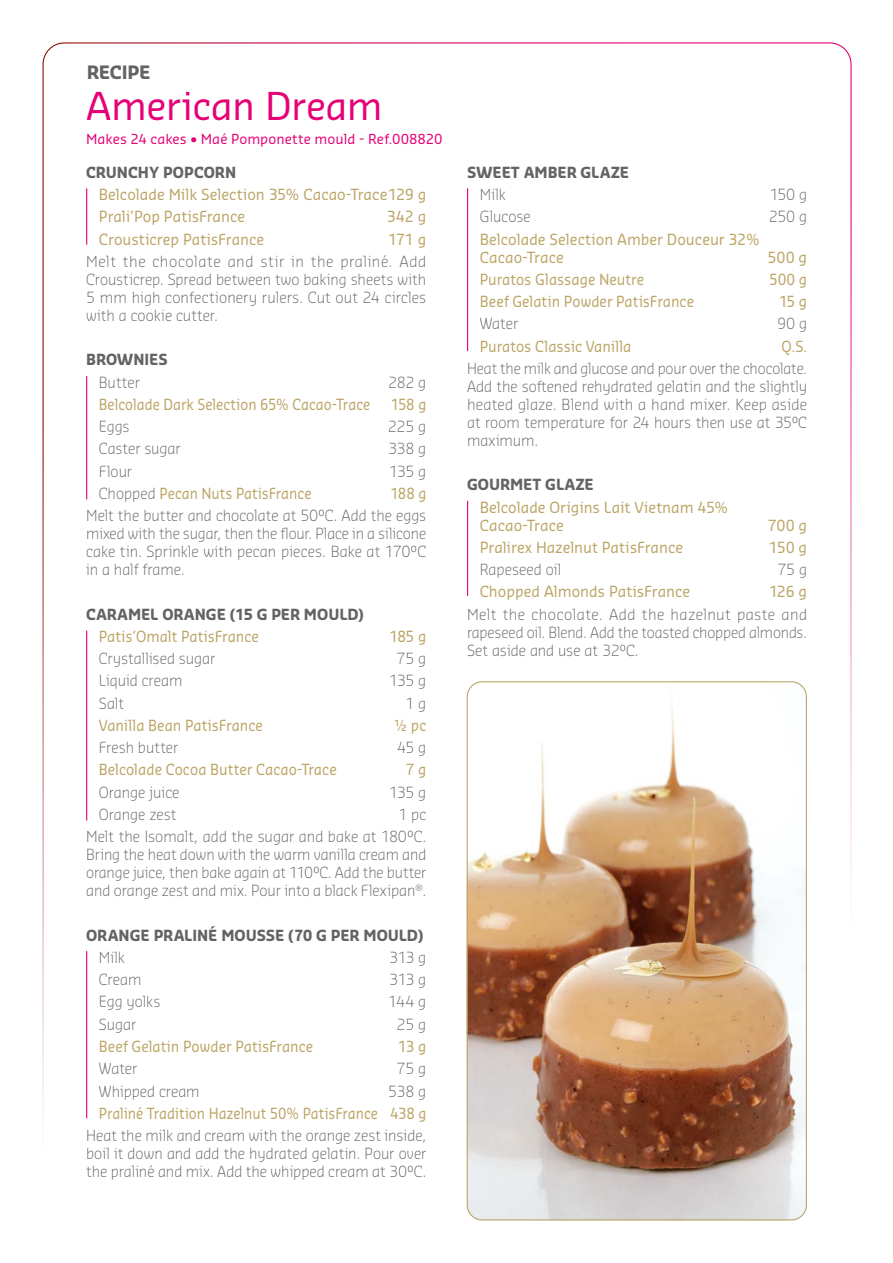
<style>
.page{position:relative;width:893px;height:1263px;background:#fff}
.page>*{position:absolute;margin:0;border:0;box-sizing:border-box;transform-origin:0 0}
.t1{font:37.5px "Sansa Std";letter-spacing:-.01em;color:#e60076}
.t2{font:700 18px "Sansa Std";letter-spacing:-.015em;color:#646363}
.t3{font:300 15px/18px "Sansa Pro";color:#646363;text-align:justify}
.t4{font:300 15px/18px "Sansa Pro";color:#646363;text-align:justify;scale:.96 1}
.t5{font:15px/18px "Sansa Std";color:#bba465}
.t6{font:15px "Sansa Std";color:#bba465;scale:.93 1}
.t7{font:15px "Sansa Std";color:#bba465;scale:.9 1}
.t8{font:700 15px "Sansa Std";letter-spacing:-.005em;color:#646363}
.t9{font:13.5px "Sansa Std";letter-spacing:.005em;color:#e60076}
.s1{font-family:"Sansa Pro";font-weight:300;color:#646363}
</style>
<div class="page">
<hr style="left:86px;top:189px;width:1px;height:55px;background:#e60076">
<hr style="left:86px;top:376px;width:1px;height:123px;background:#e60076">
<hr style="left:467px;top:501px;width:1px;height:95px;background:#e60076">
<hr style="left:467px;top:189px;width:1px;height:162px;background:#e60076">
<hr style="left:86px;top:631px;width:1px;height:189px;background:#e60076">
<hr style="left:86px;top:951px;width:1px;height:167px;background:#e60076">
<img style="left:467px;top:681px;width:340px;height:539px">
<p class="t2" style="left:87px;top:61px;width:66px">RECIPE</p>
<h1 class="t1" style="left:86px;top:81px;width:298px">American Dream</h1>
<p class="t9" style="left:86px;top:130px;width:358px">Makes 24 cakes • Maé Pomponette mould - Ref.008820</p>
<p class="t8" style="left:86px;top:162px;width:152px">CRUNCHY POPCORN</p>
<p class="t5" style="left:99px;top:183px;width:329px;line-height:22.2px">Belcolade Milk Selection 35% Cacao-Trace129 g<br>Prali’Pop PatisFrance</p>
<p class="t5" style="left:387px;top:207px;width:41px">342 g</p>
<p class="t5" style="left:99px;top:229px;width:167px">Crousticrep PatisFrance</p>
<p class="t5" style="left:388px;top:229px;width:40px">171 g</p>
<p class="t3" style="left:86px;top:252px;width:342px">Melt the chocolate and stir in the praliné. Add Crousticrep. Spread between two baking sheets with 5 mm high confectionery rulers. Cut out 24 circles with a cookie cutter.</p>
<p class="t8" style="left:86px;top:350px;width:83px">BROWNIES</p>
<p class="t3" style="left:99px;top:372px;width:42px">Butter</p>
<p class="t3" style="left:388px;top:372px;width:40px">282 g</p>
<p class="t7" style="left:99px;top:394px;width:303px">Belcolade Dark Selection 65% Cacao-Trace</p>
<p class="t7" style="left:391px;top:394px;width:41px">158 g</p>
<p class="t3" style="left:99px;top:417px;width:32px">Eggs</p>
<p class="t3" style="left:388px;top:417px;width:40px">225 g</p>
<p class="t3" style="left:99px;top:439px;width:83px">Caster sugar</p>
<p class="t3" style="left:388px;top:439px;width:40px">338 g</p>
<p class="t3" style="left:99px;top:461px;width:35px">Flour</p>
<p class="t3" style="left:389px;top:461px;width:39px">135 g</p>
<p class="t7" style="left:99px;top:483px;width:238px"><span class="s1">Chopped</span> Pecan Nuts PatisFrance</p>
<p class="t7" style="left:390px;top:483px;width:41px">188 g</p>
<p class="t3" style="left:86px;top:506px;width:342px">Melt the butter and chocolate at 50°C. Add the eggs mixed with the sugar, then the flour. Place in a silicone cake tin. Sprinkle with pecan pieces. Bake at 170°C in a half frame.</p>
<p class="t8" style="left:86px;top:604px;width:279px">CARAMEL ORANGE (15 G PER MOULD)</p>
<p class="t6" style="left:99px;top:626px;width:174px">Patis’Omalt PatisFrance</p>
<p class="t6" style="left:390px;top:626px;width:41px">185 g</p>
<p class="t3" style="left:99px;top:649px;width:118px">Crystallised sugar</p>
<p class="t3" style="left:397px;top:649px;width:31px">75 g</p>
<p class="t3" style="left:99px;top:671px;width:85px">Liquid cream</p>
<p class="t3" style="left:389px;top:671px;width:39px">135 g</p>
<p class="t3" style="left:99px;top:693px;width:27px">Salt</p>
<p class="t3" style="left:405px;top:693px;width:22px">1 g</p>
<p class="t6" style="left:99px;top:715px;width:178px">Vanilla Bean PatisFrance</p>
<p class="t6" style="left:394px;top:715px;width:36px">½ pc</p>
<p class="t3" style="left:99px;top:738px;width:81px">Fresh butter</p>
<p class="t3" style="left:397px;top:738px;width:31px">45 g</p>
<p class="t6" style="left:99px;top:760px;width:257px">Belcolade Cocoa Butter Cacao-Trace</p>
<p class="t6" style="left:406px;top:760px;width:24px">7 g</p>
<p class="t3" style="left:99px;top:783px;width:82px">Orange juice</p>
<p class="t3" style="left:389px;top:783px;width:39px">135 g</p>
<p class="t3" style="left:99px;top:805px;width:79px">Orange zest</p>
<p class="t3" style="left:86px;top:803px;width:342px;line-height:22.2px;text-align:right">1 pc<br>Melt the Isomalt, add the sugar and bake at 180°C.</p>
<p class="t4" style="left:86px;top:845px;width:356px">Bring the heat down with the warm vanilla cream and orange juice, then bake again at 110°C. Add the butter and orange zest and mix. Pour into a black Flexipan<sup>®</sup>.</p>
<p class="t8" style="left:86px;top:925px;width:339px">ORANGE PRALINÉ MOUSSE (70 G PER MOULD)</p>
<p class="t3" style="left:99px;top:948px;width:27px">Milk</p>
<p class="t3" style="left:389px;top:948px;width:38px">313 g</p>
<p class="t3" style="left:99px;top:970px;width:44px">Cream</p>
<p class="t3" style="left:389px;top:970px;width:38px">313 g</p>
<p class="t3" style="left:99px;top:992px;width:63px">Egg yolks</p>
<p class="t3" style="left:388px;top:992px;width:40px">144 g</p>
<p class="t3" style="left:99px;top:1014px;width:39px">Sugar</p>
<p class="t3" style="left:397px;top:1014px;width:31px">25 g</p>
<p class="t6" style="left:99px;top:1036px;width:232px">Beef Gelatin Powder PatisFrance</p>
<p class="t6" style="left:398px;top:1036px;width:32px">13 g</p>
<p class="t3" style="left:99px;top:1059px;width:40px">Water</p>
<p class="t3" style="left:397px;top:1059px;width:31px">75 g</p>
<p class="t3" style="left:99px;top:1081px;width:102px">Whipped cream</p>
<p class="t3" style="left:388px;top:1081px;width:40px">538 g</p>
<p class="t7" style="left:99px;top:1103px;width:365px">Praliné Tradition Hazelnut 50% PatisFrance 438 g</p>
<p class="t3" style="left:86px;top:1126px;width:342px">Heat the milk and cream with the orange zest inside, boil it down and add the hydrated gelatin. Pour over the praliné and mix. Add the whipped cream at 30°C.</p>
<p class="t8" style="left:467px;top:162px;width:164px">SWEET AMBER GLAZE</p>
<p class="t3" style="left:480px;top:185px;width:27px">Milk</p>
<p class="t3" style="left:770px;top:185px;width:39px">150 g</p>
<p class="t3" style="left:480px;top:207px;width:53px">Glucose</p>
<p class="t3" style="left:769px;top:207px;width:40px">250 g</p>
<p class="t5" style="left:480px;top:229px;width:281px">Belcolade Selection Amber Douceur 32%<br>Cacao-Trace</p>
<p class="t5" style="left:768px;top:247px;width:41px">500 g</p>
<p class="t6" style="left:480px;top:269px;width:178px">Puratos Glassage Neutre</p>
<p class="t6" style="left:769px;top:269px;width:42px">500 g</p>
<p class="t6" style="left:480px;top:292px;width:232px">Beef Gelatin Powder PatisFrance</p>
<p class="t6" style="left:779px;top:292px;width:32px">15 g</p>
<p class="t3" style="left:480px;top:314px;width:40px">Water</p>
<p class="t3" style="left:777px;top:314px;width:31px">90 g</p>
<p class="t6" style="left:480px;top:336px;width:165px">Puratos Classic Vanilla</p>
<p class="t6" style="left:782px;top:336px;width:29px">Q.S.</p>
<p class="t4" style="left:467px;top:359px;width:356px">Heat the milk and glucose and pour over the chocolate.<br>Add the softened rehydrated gelatin and the slightly heated glaze. Blend with a hand mixer. Keep aside at room temperature for 24 hours then use at 35°C maximum.</p>
<p class="t8" style="left:467px;top:475px;width:128px">GOURMET GLAZE</p>
<p class="t5" style="left:480px;top:497px;width:250px">Belcolade Origins Lait Vietnam 45%<br>Cacao-Trace</p>
<p class="t5" style="left:768px;top:515px;width:41px">700 g</p>
<p class="t5" style="left:480px;top:537px;width:205px">Pralirex Hazelnut PatisFrance</p>
<p class="t5" style="left:769px;top:537px;width:40px">150 g</p>
<p class="t3" style="left:480px;top:560px;width:83px">Rapeseed oil</p>
<p class="t3" style="left:777px;top:560px;width:31px">75 g</p>
<p class="t5" style="left:480px;top:582px;width:212px">Chopped Almonds PatisFrance</p>
<p class="t5" style="left:769px;top:582px;width:40px">126 g</p>
<p class="t3" style="left:467px;top:604px;width:342px">Melt the chocolate. Add the hazelnut paste and rapeseed oil. Blend. Add the toasted chopped almonds.<br>Set aside and use at 32°C.</p>
</div>
